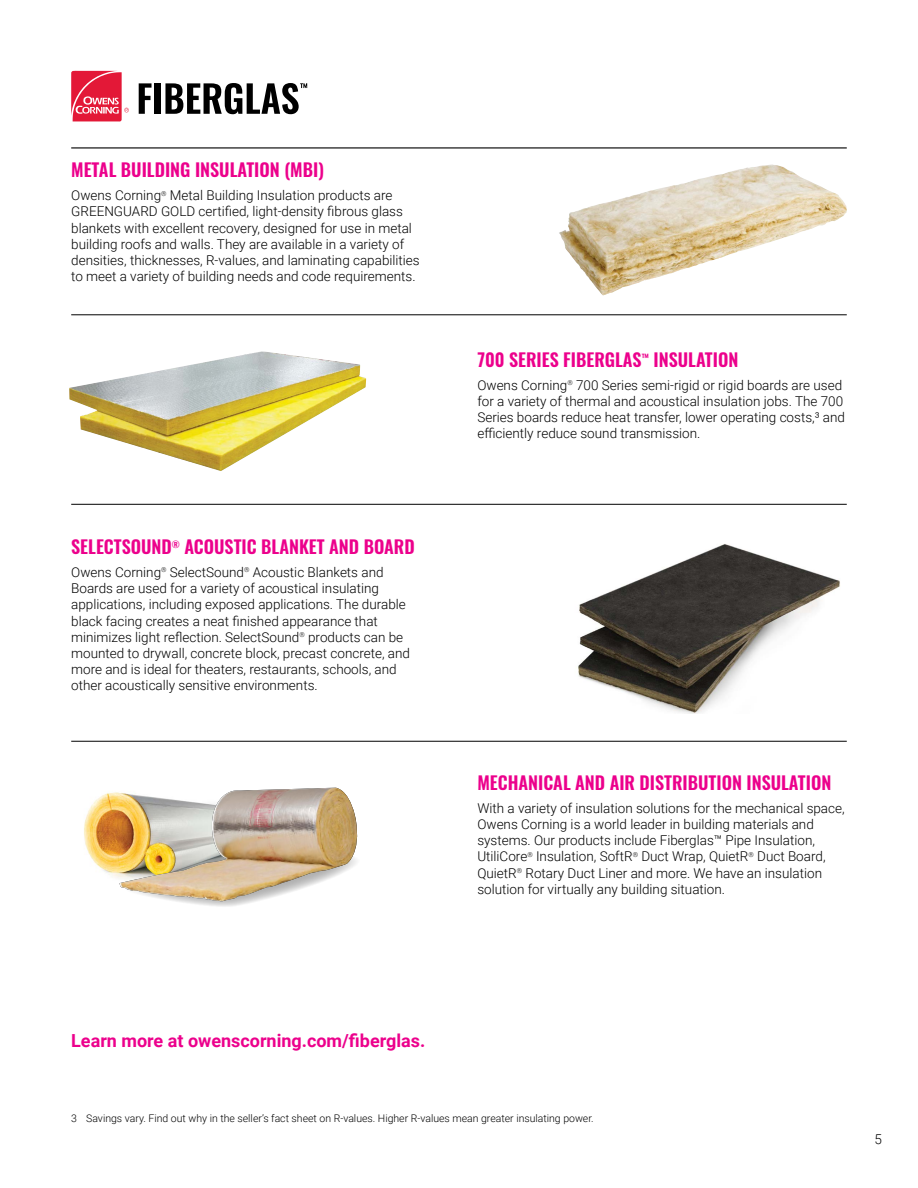
<style>
.page{position:relative;width:918px;height:1188px;background:#fff}
.page>*{position:absolute;margin:0;border:0;box-sizing:border-box;transform-origin:0 0}
.t1{font:600 18px "Oswald";color:#ec008c}
.t2{font:700 18px "Roboto";color:#ec008c}
.t3{font:300 13.5px/16.2px "Roboto";color:#000}
.t4{font:300 10.5px "Roboto";color:#000}
</style>
<div class="page">
<hr style="left:71px;top:147px;width:776px;height:1px;background:#000">
<img style="left:578px;top:544px;width:262px;height:169px">
<img style="left:69px;top:352px;width:297px;height:119px">
<hr style="left:71px;top:315px;width:776px;height:1px;background:#000">
<hr style="left:71px;top:504px;width:776px;height:1px;background:#000">
<hr style="left:71px;top:741px;width:776px;height:1px;background:#000">
<svg style="left:139px;top:83px;width:13px;height:31px"></svg>
<div style="left:155px;top:83px;width:6px;height:31px;background:#000"></div>
<svg style="left:165px;top:83px;width:142px;height:31px"></svg>
<svg style="left:71px;top:71px;width:58px;height:51px"></svg>
<img style="left:559px;top:165px;width:209px;height:95px">
<img style="left:84px;top:792px;width:34px;height:86px">
<svg style="left:118px;top:792px;width:134px;height:115px"></svg>
<img style="left:119px;top:788px;width:239px;height:114px">
<h1 class="t1" style="left:71px;top:161px;width:254px">METAL BUILDING INSULATION (MBI)</h1>
<p class="t3" style="left:71px;top:187px;width:350px">Owens Corning<sup>®</sup> Metal Building Insulation products are GREENGUARD GOLD certified, light-density fibrous glass blankets with excellent recovery, designed for use in metal building roofs and walls. They are available in a variety of densities, thicknesses, R-values, and laminating capabilities to meet a variety of building needs and code requirements.</p>
<h1 class="t1" style="left:71px;top:537px;width:345px">SELECTSOUND<sup>®</sup> ACOUSTIC BLANKET AND BOARD</h1>
<p class="t3" style="left:71px;top:564px;width:340px">Owens Corning<sup>®</sup> SelectSound<sup>®</sup> Acoustic Blankets and Boards are used for a variety of acoustical insulating applications, including exposed applications. The durable black facing creates a neat finished appearance that minimizes light reflection. SelectSound<sup>®</sup> products can be mounted to drywall, concrete block, precast concrete, and more and is ideal for theaters, restaurants, schools, and other acoustically sensitive environments.</p>
<h1 class="t1" style="left:477px;top:350px;width:263px">700 SERIES FIBERGLAS<sup>™</sup> INSULATION</h1>
<p class="t3" style="left:477px;top:376px;width:369px">Owens Corning<sup>®</sup> 700 Series semi-rigid or rigid boards are used for a variety of thermal and acoustical insulation jobs. The 700<br>Series boards reduce heat transfer, lower operating costs,³ and efficiently reduce sound transmission.</p>
<h1 class="t1" style="left:477px;top:773px;width:355px">MECHANICAL AND AIR DISTRIBUTION INSULATION</h1>
<p class="t3" style="left:477px;top:799px;width:369px">With a variety of insulation solutions for the mechanical space, Owens Corning is a world leader in building materials and systems. Our products include Fiberglas™ Pipe Insulation, UtiliCore<sup>®</sup> Insulation, SoftR<sup>®</sup> Duct Wrap, QuietR<sup>®</sup> Duct Board, QuietR<sup>®</sup> Rotary Duct Liner and more. We have an insulation solution for virtually any building situation.</p>
<h1 class="t2" style="left:71px;top:1028px;width:356px">Learn more at owenscorning.com/fiberglas.</h1>
<p class="t4" style="left:71px;top:1111px;width:524px">3 Savings vary. Find out why in the seller’s fact sheet on R-values. Higher R-values mean greater insulating power.</p>
<p class="t3" style="left:875px;top:1131px;width:9px">5</p>
</div>
